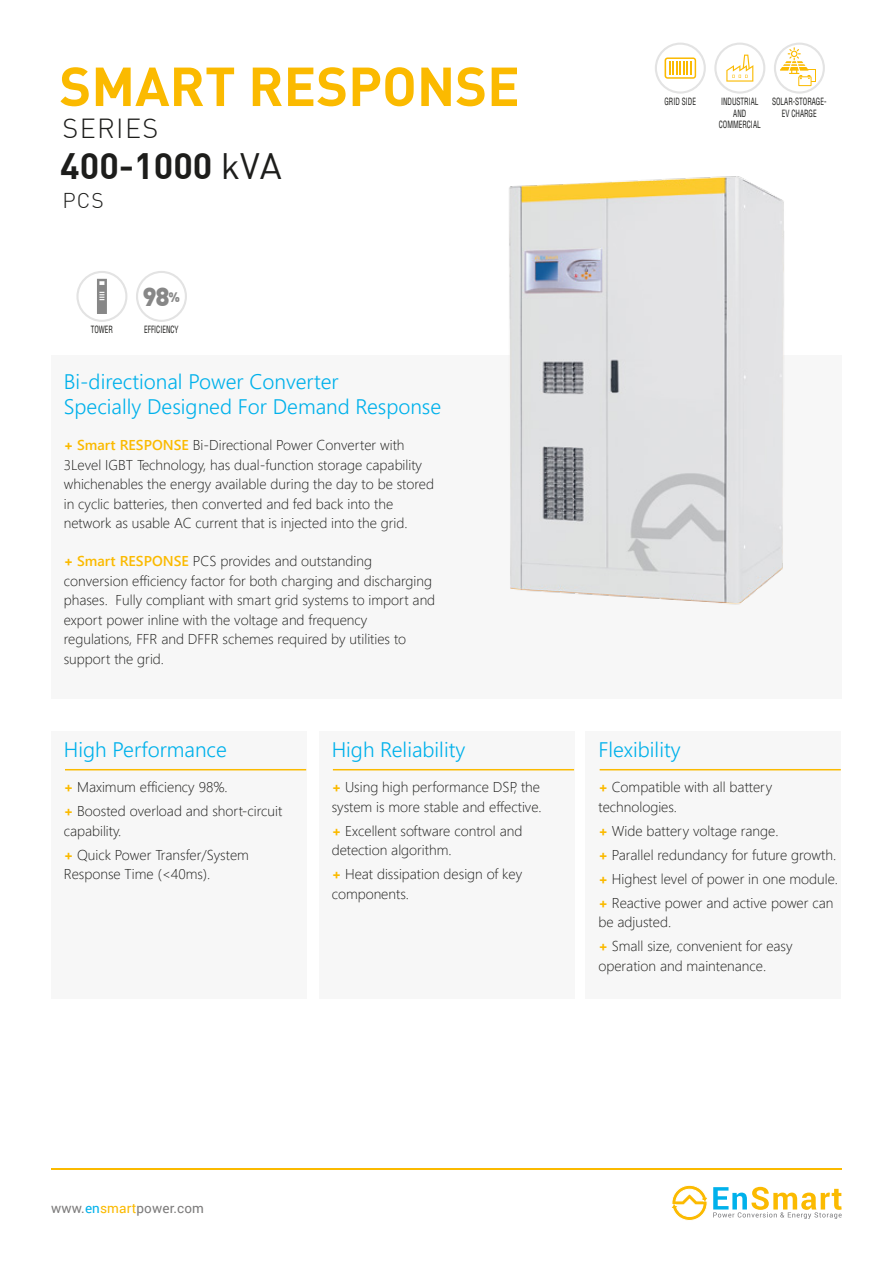
<style>
.page{position:relative;width:893px;height:1263px;background:#fff}
.page>*{position:absolute;margin:0;border:0;box-sizing:border-box;transform-origin:0 0}
.t1{font:700 54px "DIN Bek";color:#fbba00}
.t2{font:700 36px "DIN Bek";color:#1d1d1b}
.t3{font:300 27px "DIN Bek";letter-spacing:.05em;color:#1d1d1b}
.t4{font:900 25.65px "DIN Bek";color:#878787}
.t5{font:300 21px/25.2px "Segoe UI";color:#00b1eb}
.t6{font:300 21px "DIN Bek";color:#1d1d1b}
.t7{font:300 14.25px/19.5px "Segoe UI";color:#1d1d1b}
.t8{font:13.5px "Roboto";letter-spacing:.01em;color:#7c7b7b}
.t9{font:9.75px/11.7px "Helvetica LT Std Cond";color:#1d1d1b;text-align:center;scale:.75 1}
.s1{font-weight:400}
.s2{font-family:"Segoe UI Black";font-weight:400;font-size:13.5px;color:#fbba00}
.s3{font-weight:600;color:#fbba00}
.s4{color:#00b1eb}
.s5{color:#fbba00}
</style>
<div class="page">
<div style="left:51px;top:731px;width:255px;height:268px;background:#f7f7f7"></div>
<div style="left:319px;top:731px;width:255px;height:268px;background:#f7f7f7"></div>
<div style="left:586px;top:731px;width:255px;height:268px;background:#f7f7f7"></div>
<div style="left:51px;top:355px;width:791px;height:343px;background:#f7f7f7"></div>
<hr style="left:51px;top:1169px;width:791px;height:1px;background:#fbba00">
<svg style="left:136px;top:271px;width:51px;height:51px"></svg>
<svg style="left:76px;top:271px;width:51px;height:51px"></svg>
<svg style="left:671px;top:1185px;width:171px;height:36px"></svg>
<img style="left:509px;top:176px;width:275px;height:429px">
<hr style="left:65px;top:769px;width:241px;height:1px;background:#fbba00">
<hr style="left:333px;top:769px;width:241px;height:1px;background:#fbba00">
<hr style="left:600px;top:769px;width:241px;height:1px;background:#fbba00">
<svg style="left:714px;top:43px;width:51px;height:51px"></svg>
<div style="left:716px;top:45px;width:47px;height:46px;background:#fff;border-radius:50%"></div>
<svg style="left:726px;top:55px;width:27px;height:27px"></svg>
<div style="left:774px;top:43px;width:51px;height:51px;background:#e3e3e3;border-radius:50%"></div>
<div style="left:776px;top:45px;width:47px;height:46px;background:#fff;border-radius:50%"></div>
<svg style="left:780px;top:47px;width:36px;height:39px"></svg>
<div style="left:655px;top:43px;width:51px;height:51px;background:#e3e3e3;border-radius:50%"></div>
<div style="left:657px;top:45px;width:47px;height:46px;background:#fff;border-radius:50%"></div>
<svg style="left:665px;top:57px;width:31px;height:22px"></svg>
<h1 class="t1" style="left:59px;top:55px;width:462px">SMART RESPONSE</h1>
<h3 class="t3" style="left:62px;top:113px;width:97px">SERIES</h3>
<h2 class="t2" style="left:60px;top:145px;width:223px">400-1000 <span class="s1">kVA</span></h2>
<h3 class="t6" style="left:62px;top:188px;width:43px">PCS</h3>
<p class="t9" style="left:91px;top:324px;width:31px">TOWER</p>
<h3 class="t4" style="left:143px;top:280px;width:39px">98<sup>%</sup></h3>
<p class="t9" style="left:144px;top:324px;width:48px">EFFICIENCY</p>
<h3 class="t5" style="left:64px;top:369px;width:379px">Bi-directional Power Converter<br>Specially Designed For Demand Response</h3>
<p class="t7" style="left:64px;top:435px;width:372px"><span class="s2">+</span> <span class="s3">Smart RESPONSE</span> Bi-Directional Power Converter with 3Level IGBT Technology, has dual-function storage capability whichenables the energy available during the day to be stored in cyclic batteries, then converted and fed back into the network as usable AC current that is injected into the grid.</p>
<p class="t7" style="left:64px;top:551px;width:373px"><span class="s2">+</span> <span class="s3">Smart RESPONSE</span> PCS provides and outstanding conversion efficiency factor for both charging and discharging phases. Fully compliant with smart grid systems to import and export power inline with the voltage and frequency regulations, FFR and DFFR schemes required by utilities to support the grid.</p>
<h3 class="t5" style="left:64px;top:737px;width:165px">High Performance</h3>
<p class="t7" style="left:64px;top:774px;width:220px;line-height:24px"><span class="s2">+</span> Maximum efficiency 98%. <br><span class="s2">+</span> Boosted overload and short-circuit</p>
<p class="t7" style="left:64px;top:818px;width:187px;line-height:24px">capability.<br><span class="s2">+</span> Quick Power Transfer/System</p>
<p class="t7" style="left:64px;top:864px;width:148px">Response Time (&lt;40ms) .</p>
<h3 class="t5" style="left:332px;top:737px;width:135px">High Reliability</h3>
<p class="t7" style="left:332px;top:777px;width:212px"><span class="s2">+</span> Using high performance DSP, the system is more stable and effective.</p>
<p class="t7" style="left:332px;top:820px;width:192px"><span class="s2">+</span> Excellent software control and detection algorithm.</p>
<p class="t7" style="left:332px;top:864px;width:192px"><span class="s2">+</span> Heat dissipation design of key components.</p>
<p class="t9" style="left:664px;top:96px;width:43px">GRID SIDE</p>
<p class="t9" style="left:719px;top:96px;width:57px">INDUSTRIAL<br>AND<br>COMMERCIAL</p>
<p class="t9" style="left:772px;top:96px;width:74px">SOLAR-STORAGE-<br>EV CHARGE</p>
<h3 class="t5" style="left:598px;top:737px;width:84px">Flexibility</h3>
<p class="t7" style="left:598px;top:777px;width:175px"><span class="s2">+</span> Compatible with all battery technologies.</p>
<p class="t7" style="left:598px;top:818px;width:241px;line-height:24px"><span class="s2">+</span> Wide battery voltage range.<br><span class="s2">+</span> Parallel redundancy for future growth. <span class="s2">+</span> Highest level of power in one module. <span class="s2">+</span> Reactive power and active power can</p>
<p class="t7" style="left:598px;top:909px;width:196px;line-height:24px">be adjusted.<br><span class="s2">+</span> Small size, convenient for easy</p>
<p class="t7" style="left:598px;top:955px;width:169px">operation and maintenance.</p>
<p class="t8" style="left:51px;top:1198px;width:154px">www.<span class="s4">en</span><span class="s5">smart</span>power.com</p>
</div>
